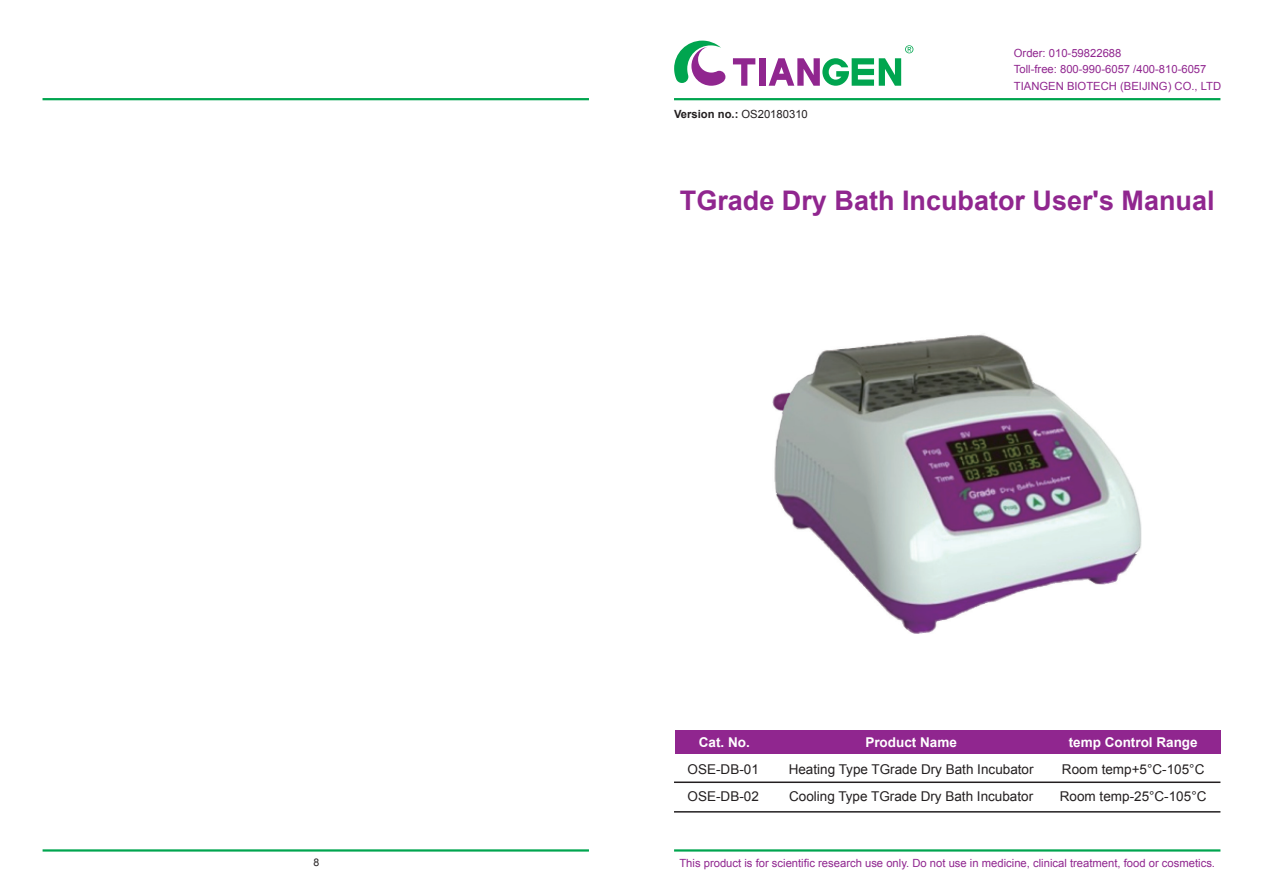
<style>
.page{position:relative;width:1263px;height:893px;background:#fff}
.page>*{position:absolute;margin:0;border:0;box-sizing:border-box;transform-origin:0 0}
.t1{font:700 27px "Arial";color:#90268f}
.t2{font:13.5px "Arial";color:#231f20}
.t3{font:700 13.5px "Arial";color:#fff}
.t4{font:11.25px/16.5px "Arial";color:#90268f}
.t5{font:700 11.25px "Arial";color:#231f20}
.t6{font:10.5px "Arial";color:#231f20}
.s1{font-weight:400}
</style>
<div class="page">
<svg style="left:674px;top:41px;width:51px;height:45px"></svg>
<div style="left:760px;top:58px;width:6px;height:28px;background:#90268f"></div>
<svg style="left:733px;top:58px;width:22px;height:28px"></svg>
<svg style="left:769px;top:45px;width:144px;height:41px"></svg>
<hr style="left:674px;top:98px;width:546px;height:2px;background:#00a54f">
<hr style="left:43px;top:98px;width:546px;height:2px;background:#00a54f">
<hr style="left:674px;top:849px;width:546px;height:3px;background:#00a54f">
<hr style="left:43px;top:849px;width:546px;height:3px;background:#00a54f">
<div style="left:675px;top:730px;width:545px;height:23px;background:#90268f"></div>
<hr style="left:674px;top:781px;width:546px;height:2px;background:#231f20">
<hr style="left:674px;top:811px;width:546px;height:2px;background:#231f20">
<img style="left:772px;top:334px;width:370px;height:300px">
<p class="t6" style="left:313px;top:855px;width:7px">8</p>
<p class="t5" style="left:674px;top:106px;width:135px">Version no.: <span class="s1">OS20180310</span></p>
<p class="t4" style="left:1014px;top:45px;width:209px">Order: 010-59822688<br>Toll-free: 800-990-6057 /400-810-6057<br>TIANGEN BIOTECH (BEIJING) CO., LTD</p>
<h1 class="t1" style="left:680px;top:183px;width:536px">TGrade Dry Bath Incubator User's Manual</h1>
<p class="t3" style="left:699px;top:734px;width:53px">Cat. No.</p>
<p class="t3" style="left:865px;top:734px;width:93px">Product Name</p>
<p class="t3" style="left:1069px;top:734px;width:131px">temp Control Range</p>
<p class="t2" style="left:688px;top:760px;width:73px">OSE-DB-01</p>
<p class="t2" style="left:789px;top:760px;width:246px">Heating Type TGrade Dry Bath Incubator</p>
<p class="t2" style="left:1062px;top:760px;width:144px">Room temp+5°C-105°C</p>
<p class="t2" style="left:688px;top:787px;width:73px">OSE-DB-02</p>
<p class="t2" style="left:789px;top:787px;width:246px">Cooling Type TGrade Dry Bath Incubator</p>
<p class="t2" style="left:1060px;top:787px;width:148px">Room temp-25°C-105°C</p>
<p class="t4" style="left:679px;top:854px;width:537px">This product is for scientific research use only. Do not use in medicine, clinical treatment, food or cosmetics.</p>
</div>
